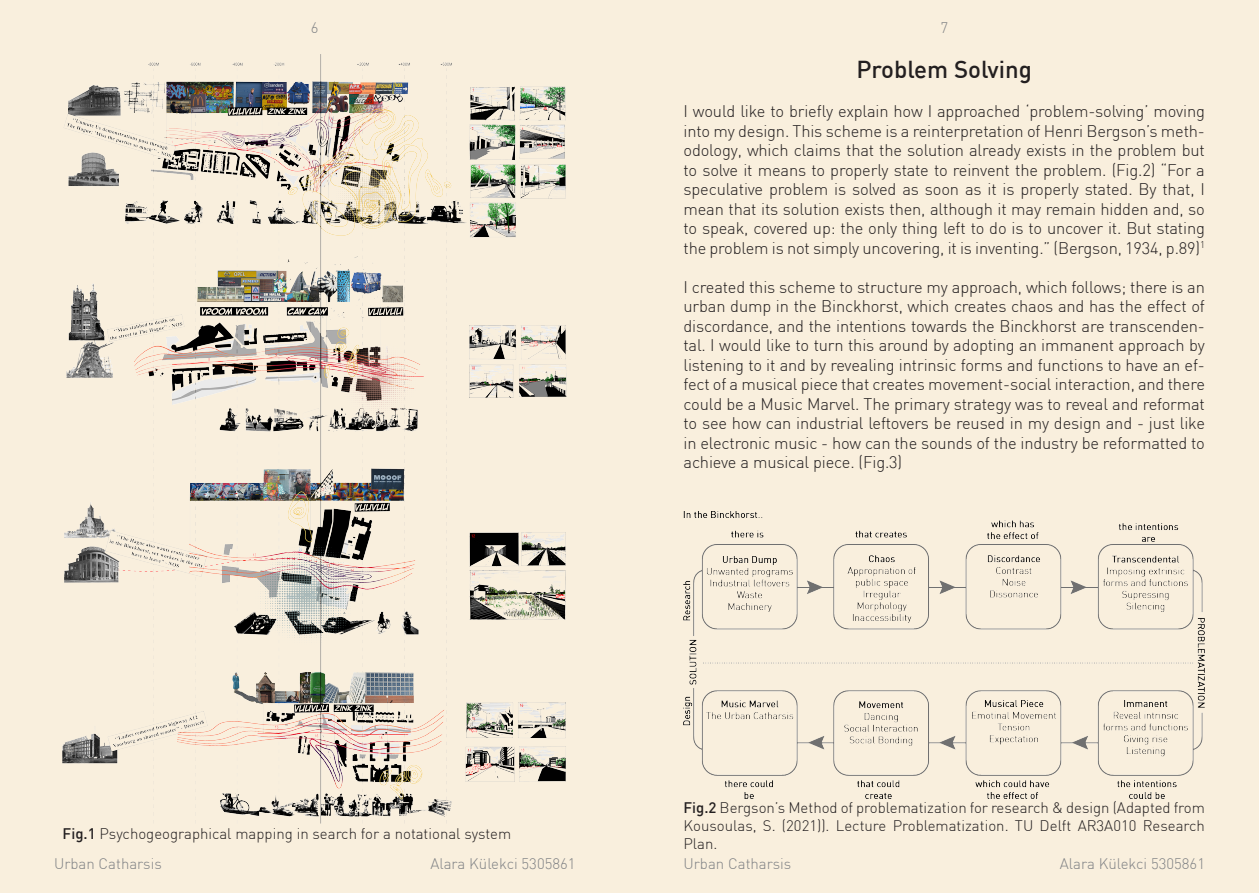
<style>
.page{position:relative;width:1259px;height:893px;background:#fff}
.page>*{position:absolute;margin:0;border:0;box-sizing:border-box;transform-origin:0 0}
.t1{font:500 24px "DIN";color:#231f20}
.t2{font:300 16.5px/19.5px "DIN";letter-spacing:-.01em;color:#231f20;text-align:justify}
.t3{font:300 15px/18px "DIN";color:#231f20;text-align:justify}
.t4{font:300 15px "DIN";color:#808285}
.s1{font-weight:500}
</style>
<div class="page">
<div style="left:0;top:0;width:629px;height:893px;background:#f9efdd"></div>
<div style="left:629px;top:0;width:630px;height:893px;background:#f9efdd"></div>
<img style="left:683px;top:512px;width:522px;height:286px">
<img style="left:63px;top:54px;width:504px;height:770px">
<p class="t4" style="left:311px;top:18px;width:9px">6</p>
<p class="t4" style="left:940px;top:18px;width:9px">7</p>
<p class="t3" style="left:63px;top:824px;width:450px"><span class="s1">Fig.1</span> Psychogeographical mapping in search for a notational system</p>
<p class="t1" style="left:856px;top:54px;width:177px">Problem Solving</p>
<p class="t2" style="left:683px;top:101px;width:523px">I would like to briefly explain how I approached ‘problem-solving’ moving into my design. This scheme is a reinterpretation of Henri Bergson’s meth&shy;odology, which claims that the solution already exists in the problem but to solve it means to properly state to reinvent the problem. (Fig.2) “For a speculative problem is solved as soon as it is properly stated. By that, I mean that its solution exists then, although it may remain hidden and, so to speak, covered up: the only thing left to do is to uncover it. But stating the problem is not simply uncovering, it is inventing.” (Bergson, 1934, p.89)<sup>1</sup></p>
<p class="t2" style="left:683px;top:277px;width:523px">I created this scheme to structure my approach, which follows; there is an urban dump in the Binckhorst, which creates chaos and has the effect of discordance, and the intentions towards the Binckhorst are transcenden&shy;tal. I would like to turn this around by adopting an immanent approach by listening to it and by revealing intrinsic forms and functions to have an ef&shy;fect of a musical piece that creates movement-social interaction, and there could be a Music Marvel. The primary strategy was to reveal and reformat to see how can industrial leftovers be reused in my design and - just like in electronic music - how can the sounds of the industry be reformatted to achieve a musical piece. (Fig.3)</p>
<p class="t3" style="left:683px;top:799px;width:523px"><span class="s1">Fig.2</span> Bergson’s Method of problematization for research &amp; design (Adapted from Kousoulas, S. (2021)). Lecture Problematization. TU Delft AR3A010 Research Plan.</p>
<p class="t4" style="left:54px;top:854px;width:109px">Urban Catharsis</p>
<p class="t4" style="left:430px;top:854px;width:147px">Alara Külekci 5305861</p>
<p class="t4" style="left:683px;top:854px;width:109px">Urban Catharsis</p>
<p class="t4" style="left:1060px;top:854px;width:147px">Alara Külekci 5305861</p>
</div>
